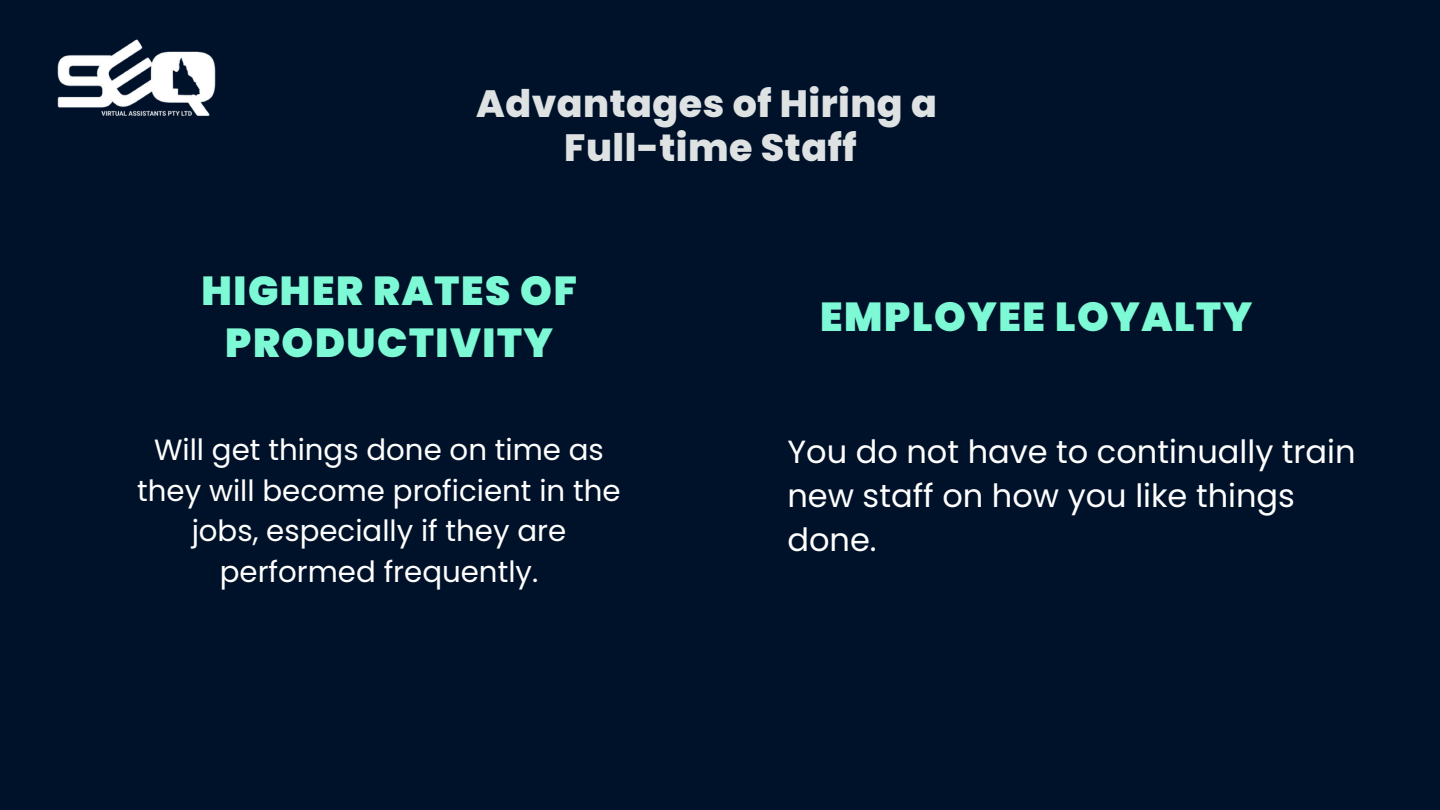
<style>
.page{position:relative;width:1440px;height:810px;background:#001229}
.page>*{position:absolute;margin:0;border:0;box-sizing:border-box;transform-origin:0 0}
.t1{font:900 40.4px/51.8px "Poppins";letter-spacing:.04em;color:#7dfad5;text-align:center}
.t2{font:800 38px/43.5px "Poppins";letter-spacing:.015em;color:#dfe2e3;text-align:center}
.t3{font:32px/44.2px "Poppins";color:#fff}
.t4{font:29.3px/40.5px "Poppins";color:#fff;text-align:center}
</style>
<div class="page">
<img style="left:57px;top:39px;width:159px;height:77px">
<p class="t2" style="left:476px;top:82px;width:462px">Advantages of Hiring a<br>Full-time Staff</p>
<h1 class="t1" style="left:201px;top:265px;width:377px">HIGHER RATES OF<br>PRODUCTIVITY</h1>
<p class="t4" style="left:137px;top:430px;width:485px">Will get things done on time as they will become proficient in the jobs, especially if they are performed frequently.</p>
<h1 class="t1" style="left:820px;top:291px;width:433px">EMPLOYEE LOYALTY</h1>
<p class="t3" style="left:787px;top:430px;width:570px">You do not have to continually train new staff on how you like things done.</p>
</div>
